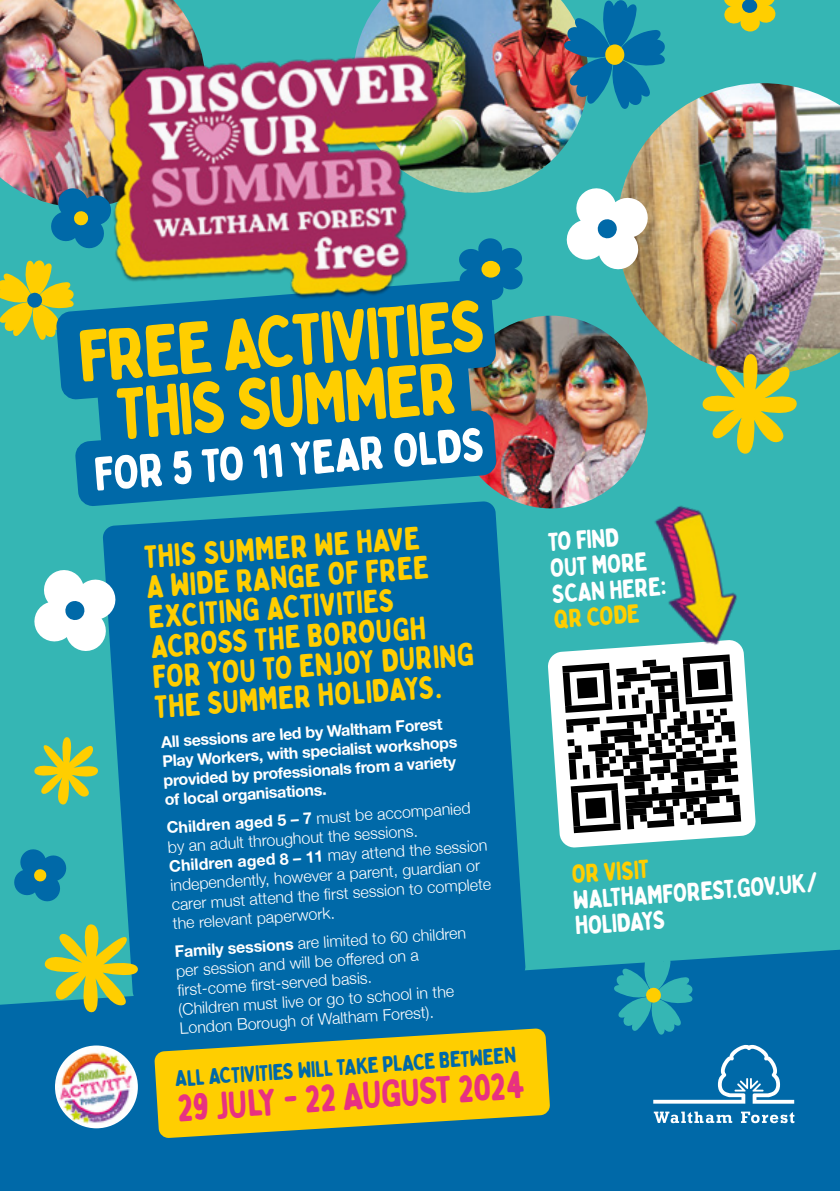
<style>
.page{position:relative;width:840px;height:1191px;background:#fff}
.page>*{position:absolute;margin:0;border:0;box-sizing:border-box;transform-origin:0 0}
.t1{font:72.4px/59.6px "Bobby Jones Soft";color:#ffce00;text-align:center}
.t2{font:47px "Bobby Jones Soft";color:#fff}
.t3{font:38px "Bobby Jones Soft";color:#e83181}
.t4{font:32px/30px "Bobby Jones Soft";color:#ffce00}
.t5{font:25.8px/25.8px "Bobby Jones Soft";color:#fff}
.t6{font:25.8px "Bobby Jones Soft";color:#ffce00}
.t7{font:22.4px "Bobby Jones Soft";color:#0069a8}
.t8{font:300 16px/19px "Helvetica Neue";color:#fff}
.t9{font:700 16px/19.2px "Helvetica Neue LT Std";color:#fff}
.s1{font-family:"Helvetica Neue LT Std";font-weight:700}
</style>
<div class="page">
<div style="left:0;top:0;width:839px;height:1012px;background:#35b6b4"></div>
<img style="left:616px;top:83px;width:223px;height:291px">
<div style="left:0;top:949px;width:839px;height:242px;background:#0069a8"></div>
<svg style="left:34px;top:737px;width:64px;height:68px"></svg>
<svg style="left:701px;top:354px;width:96px;height:100px"></svg>
<svg style="left:103px;top:501px;width:422px;height:502px;background:#036ea8"></svg>
<img style="left:0;top:0;width:178px;height:203px">
<img style="left:377px;top:0;width:206px;height:193px">
<svg style="left:41px;top:923px;width:97px;height:91px"></svg>
<svg style="left:561px;top:0;width:105px;height:111px"></svg>
<div style="left:740px;top:7px;width:19px;height:25px;background:#ffce00;border-radius:9px"></div>
<svg style="left:724px;top:0;width:52px;height:25px"></svg>
<div style="left:741px;top:0;width:16px;height:13px;background:#0069a8;border-radius:50%"></div>
<svg style="left:653px;top:1045px;width:141px;height:78px;background:#2d83b7"></svg>
<img style="left:55px;top:1045px;width:83px;height:83px;border-radius:41px">
<svg style="left:0;top:260px;width:57px;height:80px"></svg>
<svg style="left:27px;top:292px;width:16px;height:16px"></svg>
<svg style="left:14px;top:849px;width:53px;height:53px"></svg>
<svg style="left:612px;top:954px;width:81px;height:82px"></svg>
<svg style="left:645px;top:987px;width:16px;height:16px"></svg>
<img style="left:454px;top:316px;width:193px;height:192px;border-radius:96px">
<svg style="left:49px;top:186px;width:47px;height:63px"></svg>
<svg style="left:459px;top:238px;width:64px;height:60px"></svg>
<div style="left:481px;top:261px;width:19px;height:17px;background:#ffce00;border-radius:50%"></div>
<svg style="left:563px;top:185px;width:87px;height:87px"></svg>
<svg style="left:34px;top:567px;width:84px;height:87px"></svg>
<svg style="left:57px;top:277px;width:441px;height:124px;background:#0f71a1"></svg>
<div style="left:98px;top:339px;width:376px;height:69px;background:#0069a8"></div>
<svg style="left:75px;top:408px;width:423px;height:100px"></svg>
<svg style="left:548px;top:645px;width:207px;height:203px"></svg>
<svg style="left:555px;top:647px;width:193px;height:193px;background:#919393"></svg>
<img style="left:648px;top:505px;width:97px;height:153px">
<svg style="left:154px;top:1028px;width:396px;height:110px;background:#c6b725"></svg>
<img style="left:96px;top:5px;width:360px;height:306px">
<h1 class="t1" style="left:76px;top:330px;width:410px;rotate:-5deg">FREE ACTIVITIES<br>THIS SUMMER</h1>
<h2 class="t2" style="left:92px;top:444px;width:393px;rotate:-4deg">FOR 5 TO 11 YEAR OLDS</h2>
<h3 class="t4" style="left:143px;top:542px;width:323px;rotate:-4deg">THIS SUMMER WE HAVE<br>A WIDE RANGE OF FREE<br>EXCITING ACTIVITIES<br>ACROSS THE BOROUGH<br>FOR YOU TO ENJOY DURING<br>THE SUMMER HOLIDAYS.</h3>
<p class="t9" style="left:160px;top:732px;width:297px;rotate:-4deg">All sessions are led by Waltham Forest Play Workers, with specialist workshops provided by professionals from a variety of local organisations.</p>
<p class="t8" style="left:165px;top:818px;width:321px;rotate:-4deg"><span class="s1">Children aged 5 – 7</span> must be accompanied by an adult throughout the sessions.<br><span class="s1">Children aged 8 – 11</span> may attend the session independently, however a parent, guardian or carer must attend the fi rst session to complete the relevant paperwork.</p>
<p class="t8" style="left:174px;top:941px;width:293px;rotate:-4deg"><span class="s1">Family sessions</span> are limited to 60 children per session and will be offered on a<br>fi rst-come fi rst-served basis.<br>(Children must live or go to school in the London Borough of Waltham Forest).</p>
<h3 class="t7" style="left:174px;top:1065px;width:343px;rotate:-4deg">ALL ACTIVITIES WILL TAKE PLACE BETWEEN</h3>
<h3 class="t3" style="left:175px;top:1084px;width:350px;rotate:-4deg">29 JULY - 22 AUGUST 2024</h3>
<h3 class="t5" style="left:547px;top:530px;width:116px;rotate:-4deg">TO FIND<br>OUT MORE<br>SCAN HERE:</h3>
<h3 class="t6" style="left:552px;top:603px;width:88px;rotate:-4deg">QR CODE</h3>
<h3 class="t6" style="left:570px;top:858px;width:80px;rotate:-4deg">OR VISIT</h3>
<h3 class="t5" style="left:572px;top:887px;width:247px;rotate:-4deg">WALTHAMFOREST.GOV.UK/<br>HOLIDAYS</h3>
</div>
